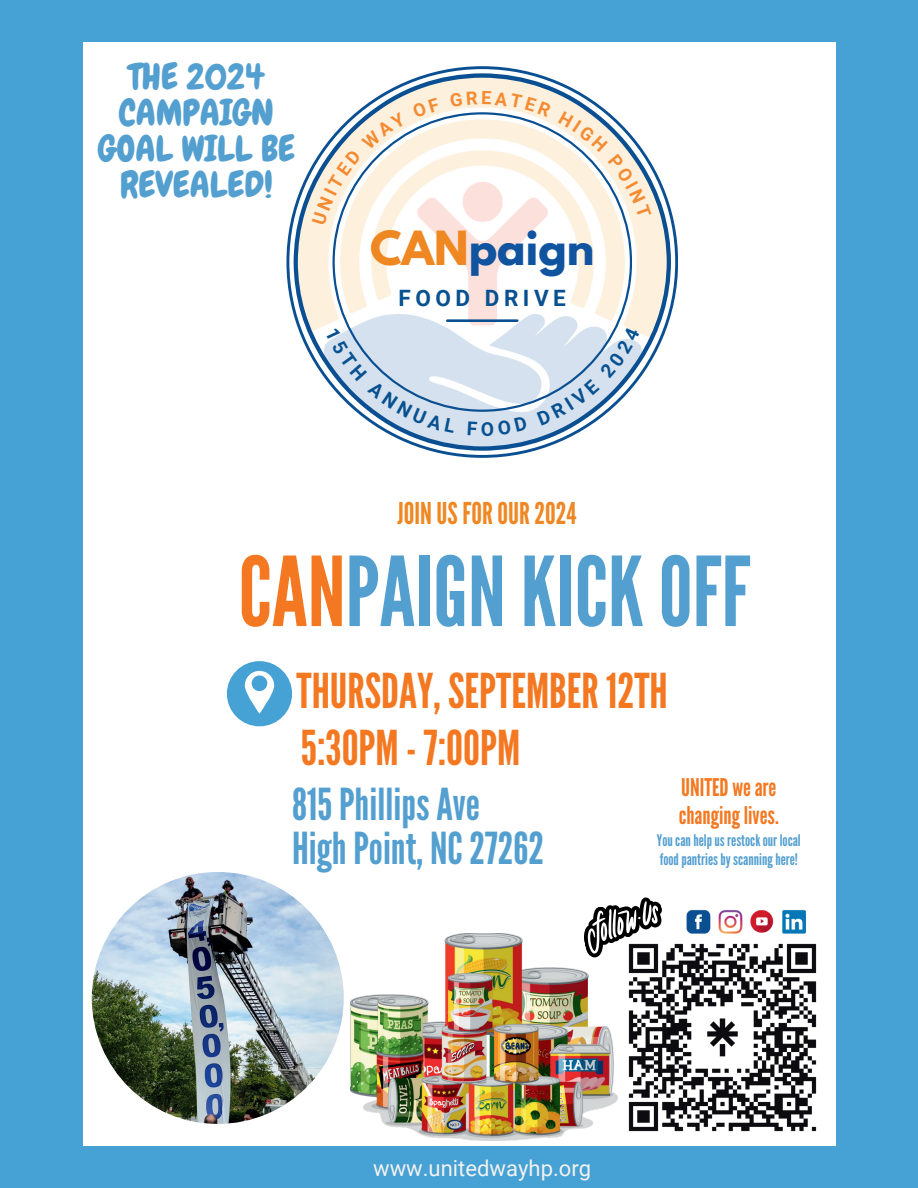
<style>
.page{position:relative;width:918px;height:1188px;background:#46a1d4}
.page>*{position:absolute;margin:0;border:0;box-sizing:border-box;transform-origin:0 0}
.t1{font:96px "League Gothic";color:#539fd0}
.t2{font:48px/56.8px "League Gothic";color:#f47821}
.t3{font:43.95px/43.8px "League Gothic";color:#539fd0}
.t4{font:700 41.7px "League Spartan";color:#1054a0}
.t5{font:36px/36px "Chewy";color:#539fd0;text-align:center}
.t6{font:30px "League Gothic";color:#ef8723}
.t7{font:24.3px/28.2px "League Gothic";color:#f47821}
.t8{font:700 22.5px "Roboto";letter-spacing:.2em;color:#075191}
.t9{font:22.05px "Roboto";color:#f2f2f1}
.t10{font:15.9px/19.2px "League Gothic";color:#539fd0}
.s1{color:#ef8723}
.s2{color:#f47821}
</style>
<div class="page">
<div style="left:83px;top:42px;width:752px;height:1104px;background:#fff"></div>
<svg style="left:227px;top:661px;width:65px;height:65px"></svg>
<img style="left:628px;top:951px;width:188px;height:180px">
<svg style="left:584px;top:897px;width:78px;height:61px"></svg>
<img style="left:670px;top:909px;width:146px;height:42px">
<img style="left:351px;top:934px;width:263px;height:176px">
<img style="left:364px;top:973px;width:253px;height:168px">
<img style="left:92px;top:872px;width:252px;height:252px;border-radius:50%">
<svg style="left:286px;top:66px;width:392px;height:392px"></svg>
<svg style="left:294px;top:73px;width:376px;height:377px"></svg>
<svg style="left:333px;top:112px;width:299px;height:300px"></svg>
<hr style="left:447px;top:319px;width:70px;height:3px;background:#0a4f92">
<svg style="left:312px;top:112px;width:94px;height:113px"></svg>
<svg style="left:412px;top:97px;width:28px;height:21px"></svg>
<svg style="left:450px;top:91px;width:102px;height:26px"></svg>
<svg style="left:558px;top:111px;width:94px;height:107px"></svg>
<svg style="left:326px;top:328px;width:130px;height:105px"></svg>
<svg style="left:468px;top:416px;width:59px;height:20px"></svg>
<svg style="left:537px;top:327px;width:103px;height:98px"></svg>
<h3 class="t5" style="left:98px;top:58px;width:199px">THE 2024<br>CAMPAIGN<br>GOAL WILL BE<br>REVEALED!</h3>
<h3 class="t4" style="left:370px;top:216px;width:226px"><span class="s1">CAN</span>paign</h3>
<h3 class="t8" style="left:399px;top:282px;width:169px">FOOD DRIVE</h3>
<h3 class="t6" style="left:398px;top:495px;width:180px">JOIN US FOR OUR 2024</h3>
<h1 class="t1" style="left:239px;top:535px;width:513px"><span class="s2">CAN</span>PAIGN KICK OFF</h1>
<h2 class="t2" style="left:297px;top:663px;width:373px">THURSDAY, SEPTEMBER 12TH<br>5:30PM - 7:00PM</h2>
<h3 class="t3" style="left:292px;top:783px;width:254px">815 Phillips Ave<br>High Point, NC 27262</h3>
<h3 class="t7" style="left:679px;top:774px;width:102px">UNITED we are changing lives.</h3>
<p class="t10" style="left:657px;top:831px;width:145px">You can help us restock our local food pantries by scanning here!</p>
<h3 class="t9" style="left:373px;top:1153px;width:219px">www.unitedwayhp.org</h3>
</div>
